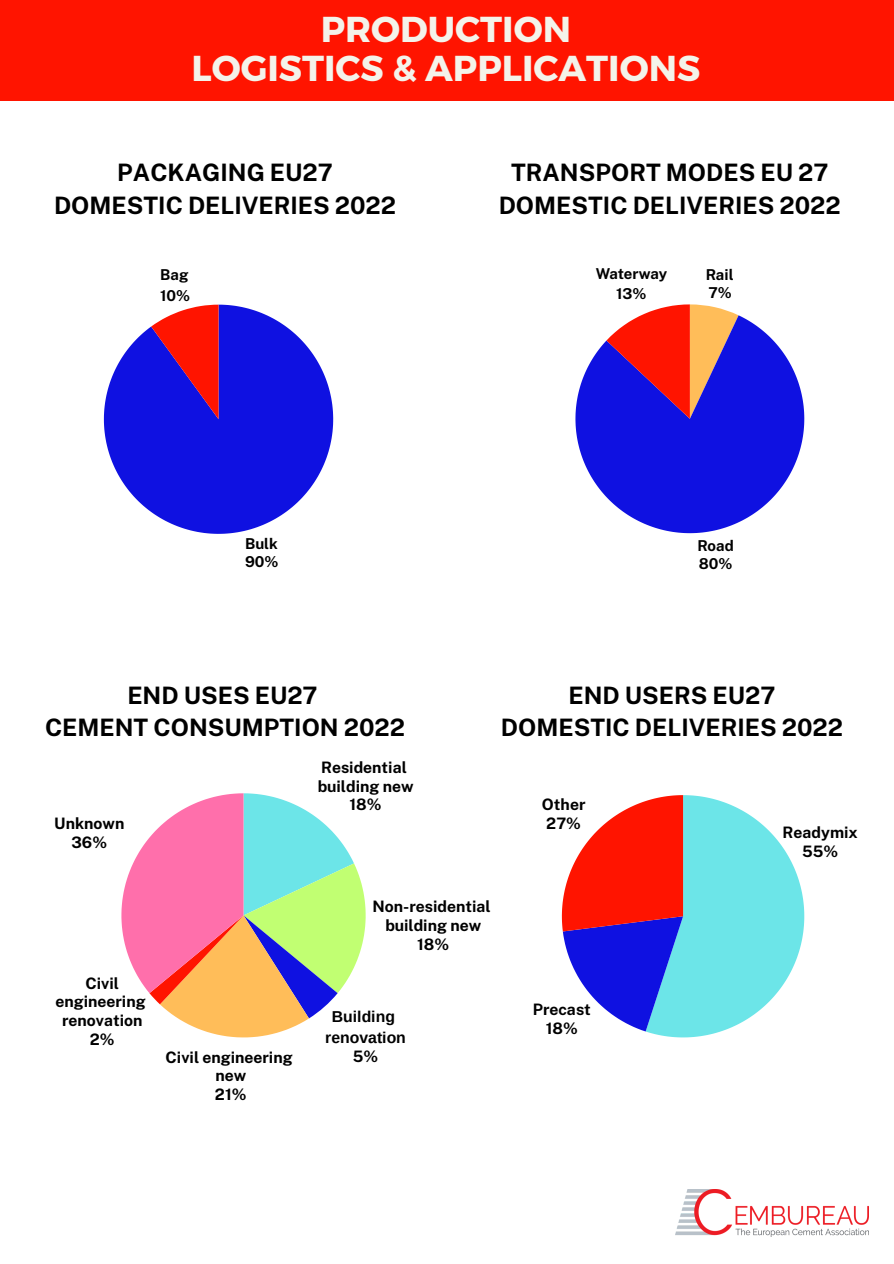
<style>
.page{position:relative;width:894px;height:1264px;background:#fff}
.page>*{position:absolute;margin:0;border:0;box-sizing:border-box;transform-origin:0 0}
.t1{font:700 36px/39.3px "Montserrat";color:#f4f3ea;text-align:center}
.t2{font:700 24px/32.7px "Public Sans";color:#000;text-align:center}
.t3{font:700 15.75px/18.8px "Public Sans";color:#000;text-align:center}
.t4{font:700 15.75px "Arimo";color:#000}
.t5{font:700 15px/18.3px "Public Sans";color:#000}
</style>
<div class="page">
<div style="left:0;top:0;width:893px;height:100px;background:#ff1400"></div>
<img style="left:675px;top:1189px;width:193px;height:46px">
<svg style="left:575px;top:315px;width:229px;height:218px;fill:#0f11e1"></svg>
<svg style="left:606px;top:304px;width:132px;height:115px;background:#a4467b"></svg>
<svg style="left:121px;top:793px;width:244px;height:244px"></svg>
<svg style="left:561px;top:795px;width:243px;height:242px"></svg>
<svg style="left:104px;top:305px;width:229px;height:229px;fill:#0f11e1"></svg>
<svg style="left:151px;top:305px;width:67px;height:114px;background:#9d216b"></svg>
<h2 class="t1" style="left:191px;top:7px;width:510px">PRODUCTION<br>LOGISTICS &amp; APPLICATIONS</h2>
<p class="t2" style="left:54px;top:156px;width:343px">PACKAGING EU27<br>DOMESTIC DELIVERIES 2022</p>
<p class="t5" style="left:160px;top:264px;width:32px;line-height:20.7px">Bag<br>10%</p>
<h2 class="t2" style="left:498px;top:156px;width:343px">TRANSPORT MODES EU 27<br>DOMESTIC DELIVERIES 2022</h2>
<p class="t5" style="left:595px;top:263px;width:73px;line-height:20.5px;text-align:center">Waterway<br>13%</p>
<p class="t5" style="left:705px;top:265px;width:29px">Rail<br>7%</p>
<p class="t5" style="left:245px;top:534px;width:35px">Bulk<br>90%</p>
<p class="t5" style="left:697px;top:536px;width:38px">Road<br>80%</p>
<h2 class="t2" style="left:45px;top:678px;width:361px">END USES EU27<br>CEMENT CONSUMPTION 2022</h2>
<p class="t3" style="left:54px;top:813px;width:72px">Unknown</p>
<p class="t3" style="left:71px;top:832px;width:37px">36%</p>
<h2 class="t3" style="left:321px;top:757px;width:87px">Residential</h2>
<p class="t3" style="left:317px;top:776px;width:97px">building new</p>
<p class="t3" style="left:349px;top:795px;width:34px">18%</p>
<p class="t2" style="left:501px;top:678px;width:343px">END USERS EU27<br>DOMESTIC DELIVERIES 2022</p>
<p class="t3" style="left:542px;top:794px;width:45px">Other</p>
<p class="t3" style="left:546px;top:813px;width:36px">27%</p>
<p class="t3" style="left:782px;top:822px;width:77px">Readymix</p>
<p class="t3" style="left:801px;top:841px;width:38px">55%</p>
<p class="t3" style="left:56px;top:973px;width:92px">Civil engineering</p>
<p class="t3" style="left:62px;top:1011px;width:82px">renovation</p>
<p class="t3" style="left:90px;top:1029px;width:26px">2%</p>
<p class="t3" style="left:166px;top:1047px;width:128px">Civil engineering</p>
<p class="t3" style="left:215px;top:1066px;width:32px">new</p>
<p class="t3" style="left:215px;top:1084px;width:33px">21%</p>
<p class="t3" style="left:372px;top:897px;width:120px">Non-residential</p>
<p class="t3" style="left:385px;top:915px;width:97px">building new</p>
<p class="t3" style="left:417px;top:934px;width:34px">18%</p>
<p class="t4" style="left:332px;top:1007px;width:65px">Building</p>
<p class="t4" style="left:325px;top:1028px;width:82px">renovation</p>
<p class="t3" style="left:353px;top:1046px;width:27px">5%</p>
<p class="t3" style="left:532px;top:999px;width:60px">Precast</p>
<p class="t3" style="left:545px;top:1018px;width:34px">18%</p>
</div>
